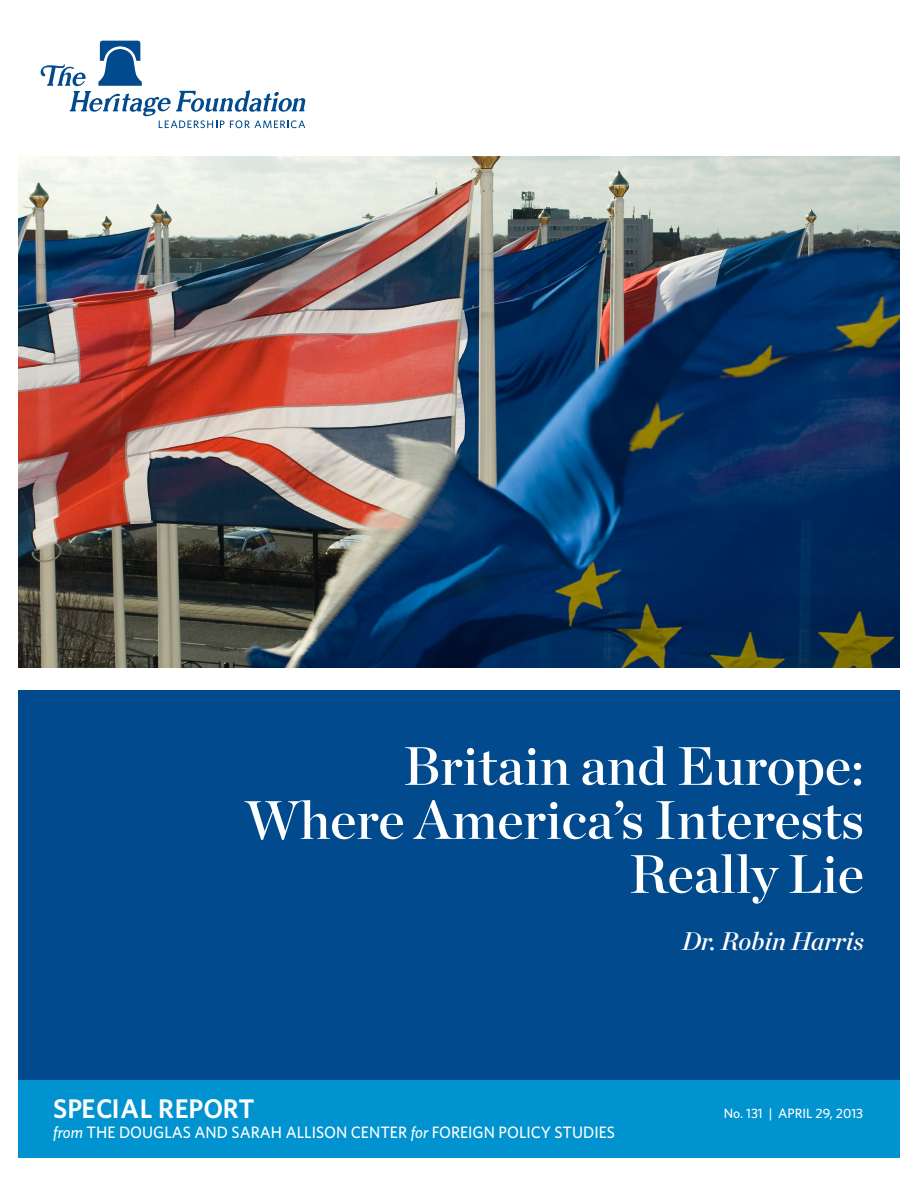
<style>
.page{position:relative;width:918px;height:1188px;background:#fff}
.page>*{position:absolute;margin:0;border:0;box-sizing:border-box;transform-origin:0 0}
.t1{font:54px/54px "Chronicle Display Semi";color:#fff;text-align:right}
.t2{font:600 27px "Whitney";color:#fff}
.t3{font:italic 25.5px "Chronicle Display Semi";color:#fff}
.t4{font:500 16.5px "Whitney";color:#fff}
.t5{font:500 13.5px "Whitney";color:#fff}
.s1{font-style:italic}
</style>
<div class="page">
<div style="left:18px;top:690px;width:882px;height:400px;background:#004a8d"></div>
<svg style="left:41px;top:41px;width:264px;height:87px"></svg>
<div style="left:18px;top:1081px;width:882px;height:77px;background:#0093d0"></div>
<img style="left:18px;top:157px;width:882px;height:511px">
<h1 class="t1" style="left:245px;top:735px;width:621px">Britain and Europe:<br>Where America’s Interests<br>Really Lie</h1>
<h3 class="t3" style="left:682px;top:921px;width:184px">Dr. Robin Harris</h3>
<h2 class="t2" style="left:53px;top:1091px;width:203px">SPECIAL REPORT</h2>
<p class="t5" style="left:724px;top:1105px;width:141px">No. 131 | APRIL 29, 2013</p>
<p class="t4" style="left:53px;top:1122px;width:564px"><span class="s1">from</span> THE DOUGLAS AND SARAH ALLISON CENTER <span class="s1">for</span> FOREIGN POLICY STUDIES</p>
</div>
